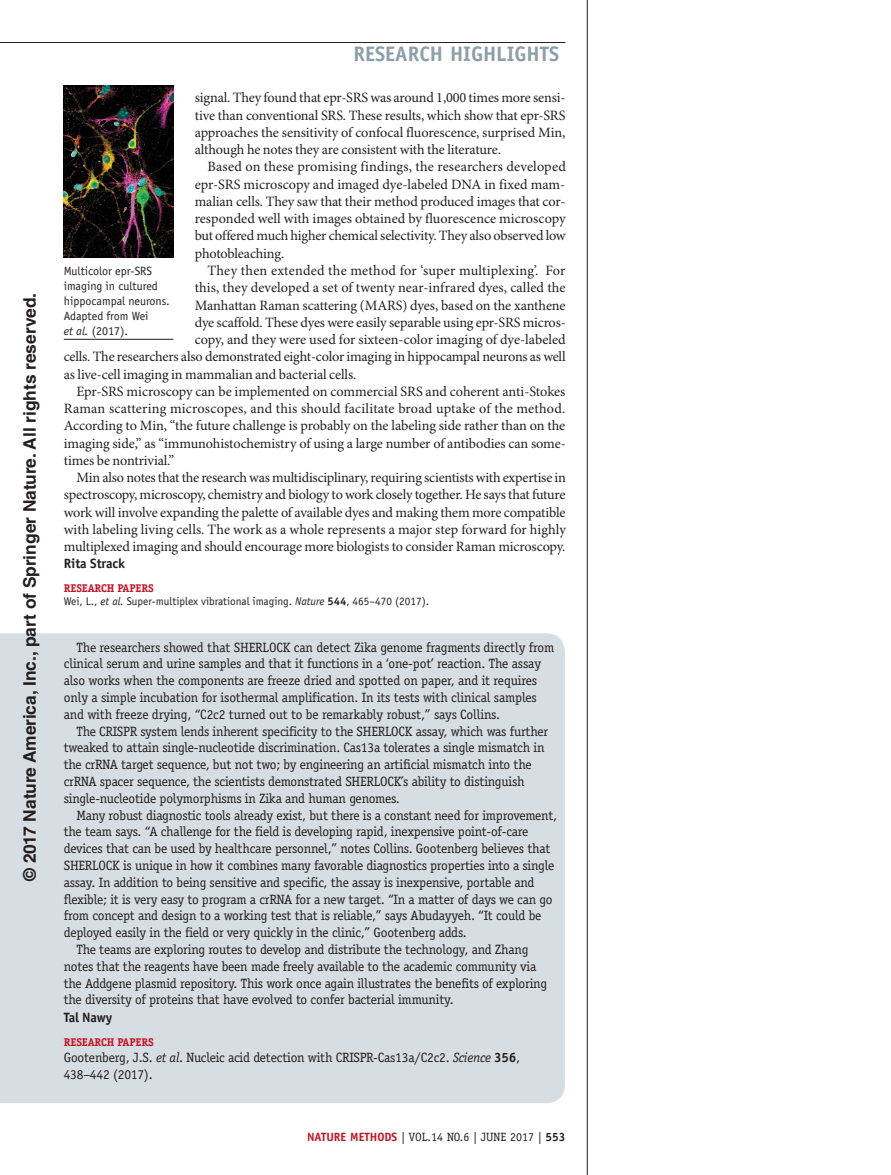
<style>
.page{position:relative;width:891px;height:1175px;background:#fff}
.page>*{position:absolute;margin:0;border:0;box-sizing:border-box;transform-origin:0 0}
.t1{font:700 21px "Officina Sans Std";color:#8c9faa}
.t2{font:700 17.4px "Helvetica LT Std";color:#231f20}
.t3{font:14.25px/17.2px "Minion Pro";letter-spacing:-.01em;color:#231f20;text-align:justify}
.t4{font:14.25px "Minion Pro";letter-spacing:.015em;color:#231f20}
.t5{font:13.5px/16.8px "Officina Serif Std";letter-spacing:-.015em;color:#231f20}
.t6{font:700 13.5px "Officina Sans Std";letter-spacing:-.005em;color:#231f20}
.t7{font:12px/15px "Officina Sans Std";color:#231f20}
.t8{font:12px "Officina Serif Std";color:#231f20}
.t9{font:11.25px "Officina Sans Std";color:#231f20}
.t10{font:700 11.25px "Officina Serif Std";letter-spacing:-.015em;color:#c41324}
.s1{font-style:italic}
.s2{font-weight:700}
.s3{font-family:"Officina Sans Std";font-weight:700;color:#c41324}
.s4{font-family:"Officina Sans Std";font-weight:700}
</style>
<div class="page">
<hr style="left:587px;top:0;width:1px;height:1174px;background:#231f20">
<hr style="left:0;top:42px;width:566px;height:1px;background:#231f20">
<div style="left:0;top:633px;width:565px;height:470px;background:#d7dee3"></div>
<hr style="left:64px;top:339px;width:110px;height:1px;background:#231f20">
<img style="left:64px;top:86px;width:110px;height:171px">
<p class="t2" style="left:19px;top:881px;width:589px;rotate:-90deg">© 2017 Nature America, Inc., part of Springer Nature. All rights reserved.</p>
<h1 class="t1" style="left:353px;top:41px;width:207px">RESEARCH HIGHLIGHTS</h1>
<p class="t3" style="left:195px;top:90px;width:372px">signal. They found that epr-SRS was around 1,000 times more sensi&shy;tive than conventional SRS. These results, which show that epr-SRS approaches the sensitivity of confocal fluorescence, surprised Min, although he notes they are consistent with the literature.</p>
<p class="t3" style="left:195px;top:159px;width:373px;text-indent:13px">Based on these promising findings, the researchers developed epr-SRS microscopy and imaged dye-labeled DNA in fixed mam&shy;malian cells. They saw that their method produced images that cor&shy;responded well with images obtained by fluorescence microscopy but offered much higher chemical selectivity. They also observed low photobleaching.</p>
<p class="t4" style="left:208px;top:262px;width:360px">They then extended the method for ‘super multiplexing’. For</p>
<p class="t3" style="left:195px;top:280px;width:372px">this, they developed a set of twenty near-infrared dyes, called the</p>
<p class="t3" style="left:195px;top:297px;width:372px">Manhattan Raman scattering (MARS) dyes, based on the xanthene</p>
<p class="t3" style="left:195px;top:314px;width:373px">dye scaffold. These dyes were easily separable using epr-SRS micros-</p>
<p class="t3" style="left:195px;top:331px;width:373px">copy, and they were used for sixteen-color imaging of dye-labeled</p>
<p class="t3" style="left:64px;top:349px;width:503px">cells. The researchers also demonstrated eight-color imaging in hippocampal neurons as well</p>
<p class="t3" style="left:64px;top:366px;width:294px">as live-cell imaging in mammalian and bacterial cells.</p>
<p class="t3" style="left:77px;top:383px;width:490px">Epr-SRS microscopy can be implemented on commercial SRS and coherent anti-Stokes</p>
<p class="t4" style="left:64px;top:400px;width:503px">Raman scattering microscopes, and this should facilitate broad uptake of the method.</p>
<p class="t3" style="left:64px;top:418px;width:503px">According to Min, “the future challenge is probably on the labeling side rather than on the</p>
<p class="t3" style="left:64px;top:435px;width:504px">imaging side,” as “immunohistochemistry of using a large number of antibodies can some-</p>
<p class="t3" style="left:64px;top:452px;width:112px">times be nontrivial.”</p>
<p class="t3" style="left:77px;top:469px;width:491px">Min also notes that the research was multidisciplinary, requiring scientists with expertise in</p>
<p class="t3" style="left:64px;top:487px;width:503px">spectroscopy, microscopy, chemistry and biology to work closely together. He says that future</p>
<p class="t3" style="left:64px;top:504px;width:503px">work will involve expanding the palette of available dyes and making them more compatible</p>
<p class="t3" style="left:64px;top:521px;width:504px">with labeling living cells. The work as a whole represents a major step forward for highly</p>
<p class="t3" style="left:64px;top:538px;width:503px">multiplexed imaging and should encourage more biologists to consider Raman microscopy.</p>
<p class="t6" style="left:64px;top:555px;width:63px">Rita Strack</p>
<p class="t10" style="left:64px;top:581px;width:92px">RESEARCH PAPERS</p>
<p class="t9" style="left:64px;top:595px;width:367px">Wei, L., <span class="s1">et al.</span> Super-multiplex vibrational imaging. <span class="s1">Nature</span> <span class="s2">544</span>, 465–470 (2017).</p>
<p class="t7" style="left:64px;top:263px;width:107px">Multicolor epr-SRS imaging in cultured hippocampal neurons.<br>Adapted from Wei<br><span class="s1">et al.</span> (2017).</p>
<p class="t5" style="left:64px;top:638px;width:492px;text-indent:13px">The researchers showed that SHERLOCK can detect Zika genome fragments directly from clinical serum and urine samples and that it functions in a ‘one-pot’ reaction. The assay also works when the components are freeze dried and spotted on paper, and it requires only a simple incubation for isothermal amplification. In its tests with clinical samples and with freeze drying, “C2c2 turned out to be remarkably robust,” says Collins.</p>
<p class="t5" style="left:64px;top:722px;width:486px;text-indent:13px">The CRISPR system lends inherent specificity to the SHERLOCK assay, which was further tweaked to attain single-nucleotide discrimination. Cas13a tolerates a single mismatch in the crRNA target sequence, but not two; by engineering an artificial mismatch into the crRNA spacer sequence, the scientists demonstrated SHERLOCK’s ability to distinguish single-nucleotide polymorphisms in Zika and human genomes.</p>
<p class="t5" style="left:77px;top:806px;width:482px">Many robust diagnostic tools already exist, but there is a constant need for improvement,</p>
<p class="t5" style="left:64px;top:823px;width:466px">the team says. “A challenge for the field is developing rapid, inexpensive point-of-care</p>
<p class="t5" style="left:64px;top:840px;width:488px">devices that can be used by healthcare personnel,” notes Collins. Gootenberg believes that</p>
<p class="t5" style="left:64px;top:857px;width:492px">SHERLOCK is unique in how it combines many favorable diagnostics properties into a single</p>
<p class="t5" style="left:64px;top:873px;width:472px">assay. In addition to being sensitive and specific, the assay is inexpensive, portable and</p>
<p class="t5" style="left:64px;top:890px;width:490px">flexible; it is very easy to program a crRNA for a new target. “In a matter of days we can go</p>
<p class="t5" style="left:64px;top:907px;width:479px">from concept and design to a working test that is reliable,” says Abudayyeh. “It could be</p>
<p class="t5" style="left:64px;top:924px;width:405px">deployed easily in the field or very quickly in the clinic,” Gootenberg adds.</p>
<p class="t5" style="left:77px;top:941px;width:453px">The teams are exploring routes to develop and distribute the technology, and Zhang</p>
<p class="t5" style="left:64px;top:957px;width:474px">notes that the reagents have been made freely available to the academic community via</p>
<p class="t5" style="left:64px;top:974px;width:485px">the Addgene plasmid repository. This work once again illustrates the benefits of exploring</p>
<p class="t5" style="left:64px;top:991px;width:391px">the diversity of proteins that have evolved to confer bacterial immunity.</p>
<p class="t6" style="left:64px;top:1008px;width:50px">Tal Nawy</p>
<p class="t10" style="left:64px;top:1034px;width:92px">RESEARCH PAPERS</p>
<p class="t5" style="left:64px;top:1049px;width:458px">Gootenberg, J.S. <span class="s1">et al</span>. Nucleic acid detection with CRISPR-Cas13a/C2c2. <span class="s1">Science</span> <span class="s2">356</span>,<br>438–442 (2017).</p>
<p class="t8" style="left:307px;top:1130px;width:260px"><span class="s3">NATURE METHODS</span> | VOL.14 NO.6 | JUNE 2017 | <span class="s4">553</span></p>
</div>
